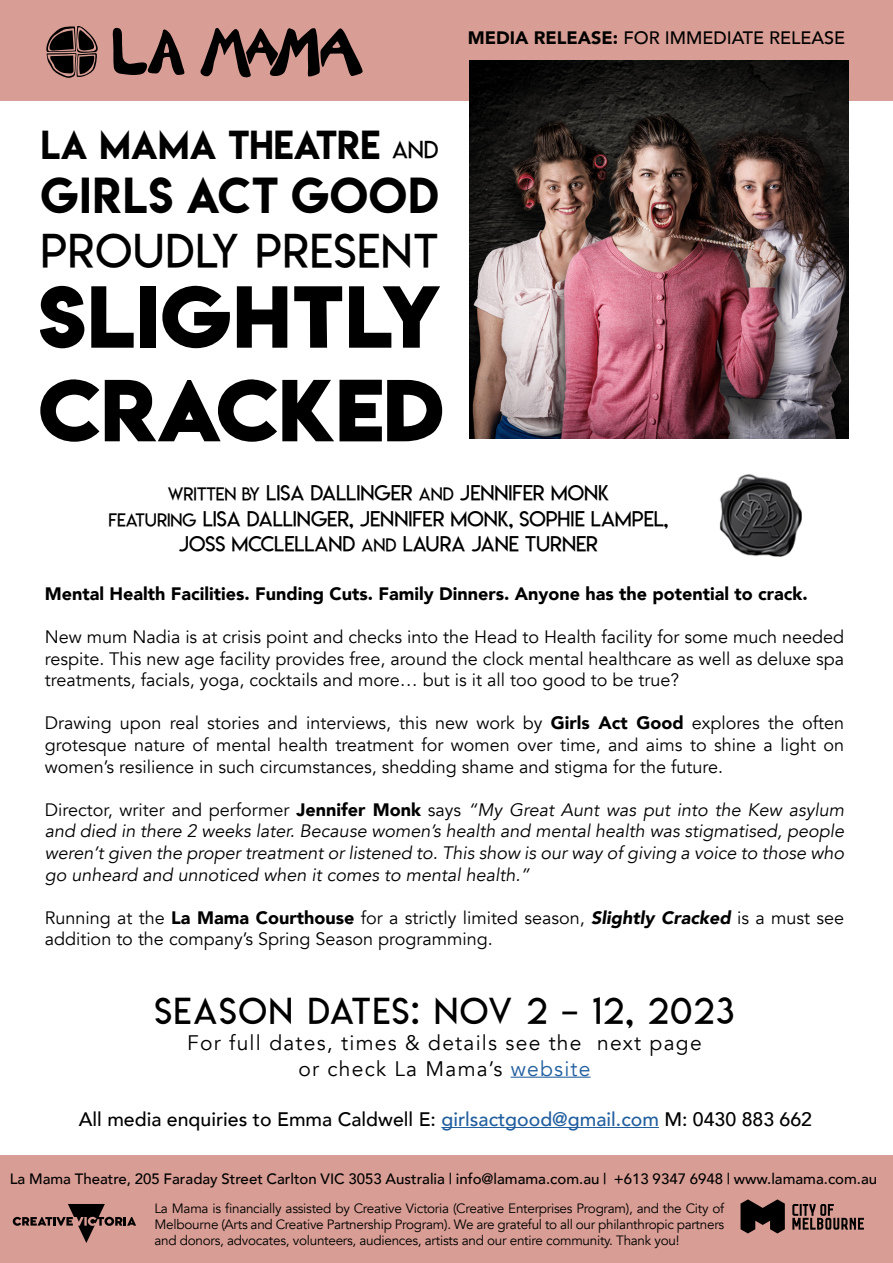
<style>
.page{position:relative;width:893px;height:1263px;background:#fff}
.page>*{position:absolute;margin:0;border:0;box-sizing:border-box;transform-origin:0 0}
.t1{font:78px/93.6px "Lemon Milkbold";color:#000}
.t2{font:46.5px "Lemon Milklight";letter-spacing:.03em;color:#000}
.t3{font:45px "Lemon Milk";letter-spacing:.03em;color:#000}
.t4{font:36px "Lemon Milklight";letter-spacing:.06em;color:#000}
.t5{font:36px "Lemon Milk";color:#000}
.t6{font:21px/25.2px "Lemon Milklight";color:#000;text-align:center}
.t7{font:21px/25.2px "Avenir";letter-spacing:.06em;color:#000;text-align:center}
.t8{font:500 19.5px "Avenir";color:#000}
.t9{font:18px/21.6px "Avenir";color:#000;text-align:justify}
.t10{font:italic 18px/21.6px "Avenir";color:#000;text-align:justify}
.t11{font:900 18px "Avenir";color:#000}
.t12{font:500 18px "Avenir";color:#000}
.t13{font:500 15px "Avenir";color:#000}
.t14{font:13.5px/16.2px "Avenir";letter-spacing:-.02em;color:#000;text-align:justify}
.s1{font-weight:900}
.s2{font-family:"Lemon Milklight";font-size:24px}
.s3{font-size:18px}
.s4{font-style:normal}
.s5{font-weight:900;font-style:normal}
.s6{font-weight:900;font-style:italic}
.s7{color:#215e9e}
</style>
<div class="page">
<div style="left:0;top:1156px;width:893px;height:107px;background:#d89d94"></div>
<div style="left:0;top:0;width:893px;height:101px;background:#d89d94"></div>
<svg style="left:740px;top:1199px;width:45px;height:34px"></svg>
<svg style="left:792px;top:1204px;width:72px;height:25px"></svg>
<svg style="left:13px;top:1204px;width:123px;height:39px"></svg>
<hr style="left:511px;top:1077px;width:79px;height:1px;background:#215e9e">
<img style="left:470px;top:60px;width:378px;height:379px">
<hr style="left:441px;top:1127px;width:218px;height:1px;background:#215e9e">
<svg style="left:47px;top:26px;width:51px;height:52px"></svg>
<svg style="left:200px;top:28px;width:163px;height:50px"></svg>
<svg style="left:113px;top:28px;width:72px;height:47px"></svg>
<img style="left:719px;top:474px;width:83px;height:83px">
<p class="t12" style="left:468px;top:23px;width:379px"><span class="s1">MEDIA RELEASE:</span> FOR IMMEDIATE RELEASE</p>
<h3 class="t5" style="left:41px;top:119px;width:399px">LA MAMA THEATRE <span class="s2">AND</span></h3>
<h3 class="t3" style="left:41px;top:163px;width:399px">GIRLS ACT GOOD</h3>
<h2 class="t2" style="left:41px;top:222px;width:399px">PROUDLY PRESENT</h2>
<h1 class="t1" style="left:39px;top:270px;width:406px">SLIGHTLY<br>CRACKED</h1>
<p class="t6" style="left:108px;top:481px;width:561px"><span class="s3">WRITTEN BY</span> LISA DALLINGER <span class="s3">AND</span> JENNIFER MONK<br><span class="s3">FEATURING</span> LISA DALLINGER, JENNIFER MONK, SOPHIE LAMPEL,<br>JOSS MCCLELLAND <span class="s3">AND</span> LAURA JANE TURNER</p>
<p class="t11" style="left:45px;top:578px;width:764px">Mental Health Facilities. Funding Cuts. Family Dinners. Anyone has the potential to crack.</p>
<p class="t9" style="left:45px;top:626px;width:801px">New mum Nadia is at crisis point and checks into the Head to Health facility for some much needed respite. This new age facility provides free, around the clock mental healthcare as well as deluxe spa treatments, facials, yoga, cocktails and more… but is it all too good to be true?</p>
<p class="t9" style="left:45px;top:713px;width:801px">Drawing upon real stories and interviews, this new work by <span class="s1">Girls Act Good</span> explores the often grotesque nature of mental health treatment for women over time, and aims to shine a light on women’s resilience in such circumstances, shedding shame and stigma for the future.</p>
<p class="t10" style="left:45px;top:799px;width:801px"><span class="s4">Director, writer and performer</span> <span class="s5">Jennifer Monk</span> <span class="s4">says</span> “My Great Aunt was put into the Kew asylum and died in there 2 weeks later. Because women’s health and mental health was stigmatised, people weren’t given the proper treatment or listened to. This show is our way of giving a voice to those who go unheard and unnoticed when it comes to mental health.”</p>
<p class="t9" style="left:45px;top:907px;width:801px">Running at the <span class="s1">La Mama Courthouse</span> for a strictly limited season, <span class="s6">Slightly Cracked</span> is a must see addition to the company’s Spring Season programming.</p>
<h3 class="t4" style="left:155px;top:989px;width:581px">SEASON DATES: NOV 2 – 12, 2023</h3>
<p class="t7" style="left:187px;top:1031px;width:516px">For full dates, times &amp; details see the next page or check La Mama’s <span class="s7">website</span></p>
<p class="t8" style="left:79px;top:1102px;width:735px">All media enquiries to Emma Caldwell E: <span class="s7">girlsactgood@gmail.com</span> M: 0430 883 662</p>
<p class="t13" style="left:10px;top:1165px;width:869px">La Mama Theatre, 205 Faraday Street Carlton VIC 3053 Australia | info@lamama.com.au | +613 9347 6948 | www.lamama.com.au</p>
<p class="t14" style="left:154px;top:1200px;width:571px">La Mama is financially assisted by Creative Victoria (Creative Enterprises Program), and the City of Melbourne (Arts and Creative Partnership Program). We are grateful to all our philanthropic partners and donors, advocates, volunteers, audiences, artists and our entire community. Thank you!</p>
</div>
